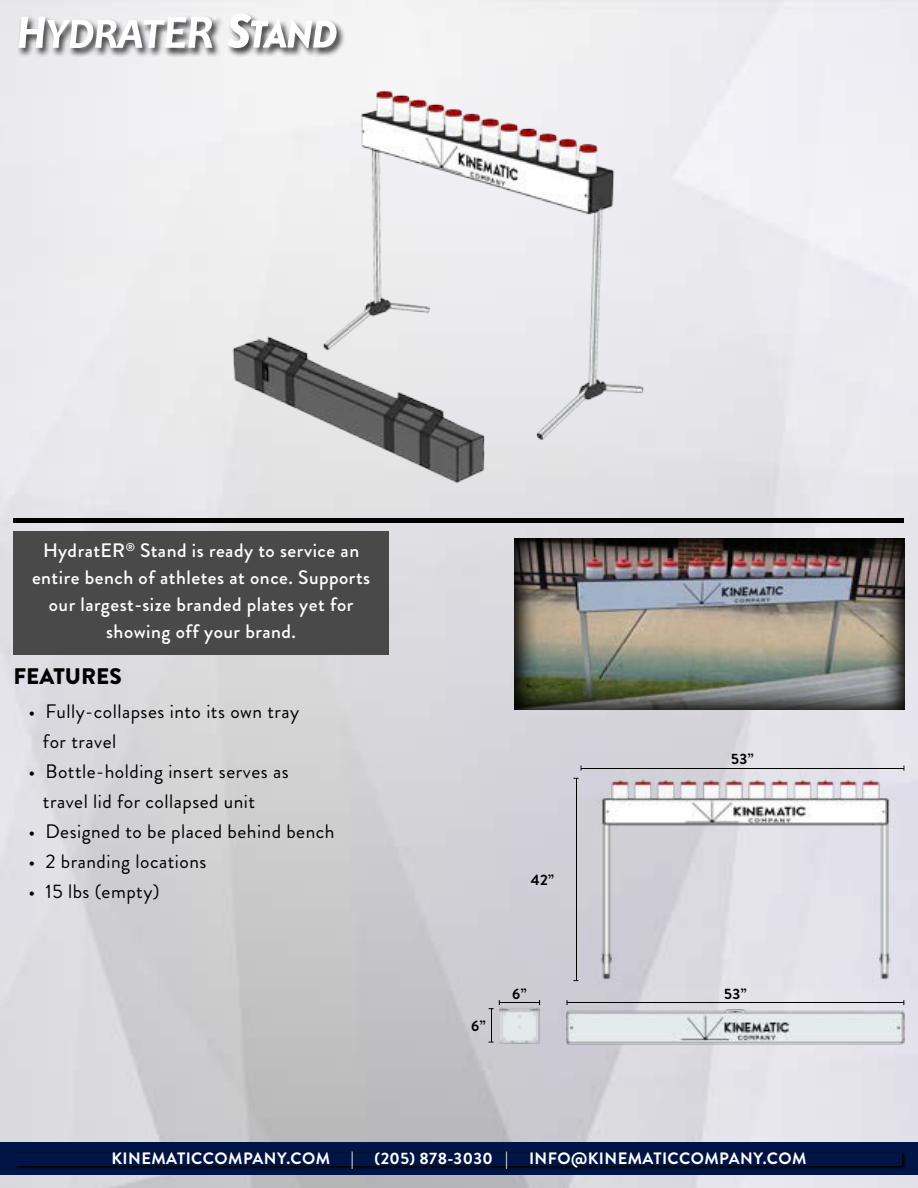
<style>
.page{position:relative;width:918px;height:1188px;background:#fff}
.page>*{position:absolute;margin:0;border:0;box-sizing:border-box;transform-origin:0 0}
.t1{font:900 22.5px "Brandon Grotesque";color:#000}
.t2{font:19.5px/30px "Brandon Grotesque";letter-spacing:.025em;color:#000}
.t3{font:500 19.5px/27px "Brandon Grotesque";letter-spacing:.025em;color:#fff;text-align:center}
.t4{font:700 16.5px "Brandon Grotesque";letter-spacing:.025em;color:#fff}
.t5{font:700 15px "Brandon Grotesque";color:#000}
</style>
<div class="page">
<img style="left:0;top:0;width:918px;height:1188px">
<div style="left:0;top:506px;width:918px;height:17px;background:#000;opacity:.7"></div>
<div style="left:14px;top:531px;width:375px;height:123px;background:#494949"></div>
<div style="left:17px;top:12px;width:328px;height:45px;background:#000;opacity:.75"></div>
<svg style="left:18px;top:17px;width:198px;height:31px"></svg>
<svg style="left:227px;top:14px;width:110px;height:34px"></svg>
<div style="left:565px;top:987px;width:351px;height:32px;background:#000;opacity:.7"></div>
<div style="left:561px;top:767px;width:31px;height:214px;background:#d0cfd6"></div>
<div style="left:579px;top:753px;width:336px;height:31px;background:#000;opacity:.7"></div>
<img style="left:585px;top:771px;width:333px;height:217px">
<img style="left:567px;top:1010px;width:337px;height:34px">
<div style="left:476px;top:997px;width:31px;height:47px;background:#cdccd2"></div>
<img style="left:499px;top:1019px;width:41px;height:24px">
<div style="left:498px;top:987px;width:54px;height:32px;background:#000;opacity:.7"></div>
<div style="left:0;top:1142px;width:918px;height:32px;background:#001446"></div>
<svg style="left:15px;top:1152px;width:891px;height:19px"></svg>
<div style="left:16px;top:1153px;width:886px;height:13px;background:#001446"></div>
<img style="left:492px;top:530px;width:426px;height:181px">
<img style="left:216px;top:76px;width:454px;height:432px">
<p class="t3" style="left:32px;top:537px;width:340px">HydratER<sup>®</sup> Stand is ready to service an entire bench of athletes at once. Supports our largest-size branded plates yet for showing off your brand.</p>
<p class="t1" style="left:14px;top:661px;width:110px">FEATURES</p>
<p class="t2" style="left:43px;top:697px;width:258px;text-indent:-14px">• Fully-collapses into its own tray for travel</p>
<p class="t2" style="left:43px;top:757px;width:247px;text-indent:-14px">• Bottle-holding insert serves as travel lid for collapsed unit</p>
<p class="t2" style="left:28px;top:817px;width:308px">• Designed to be placed behind bench</p>
<p class="t2" style="left:28px;top:847px;width:180px">• 2 branding locations</p>
<p class="t2" style="left:28px;top:877px;width:132px">• 15 lbs (empty)</p>
<p class="t5" style="left:531px;top:869px;width:25px">42”</p>
<p class="t5" style="left:471px;top:1015px;width:16px">6”</p>
<p class="t5" style="left:512px;top:983px;width:16px">6”</p>
<p class="t5" style="left:731px;top:748px;width:24px">53”</p>
<p class="t5" style="left:724px;top:983px;width:24px">53”</p>
<p class="t4" style="left:111px;top:1147px;width:220px">KINEMATICCOMPANY.COM</p>
<p class="t4" style="left:351px;top:1147px;width:4px">|</p>
<p class="t4" style="left:375px;top:1147px;width:135px">(205) 878-3030 |</p>
<p class="t4" style="left:529px;top:1147px;width:279px">INFO@KINEMATICCOMPANY.COM</p>
</div>
